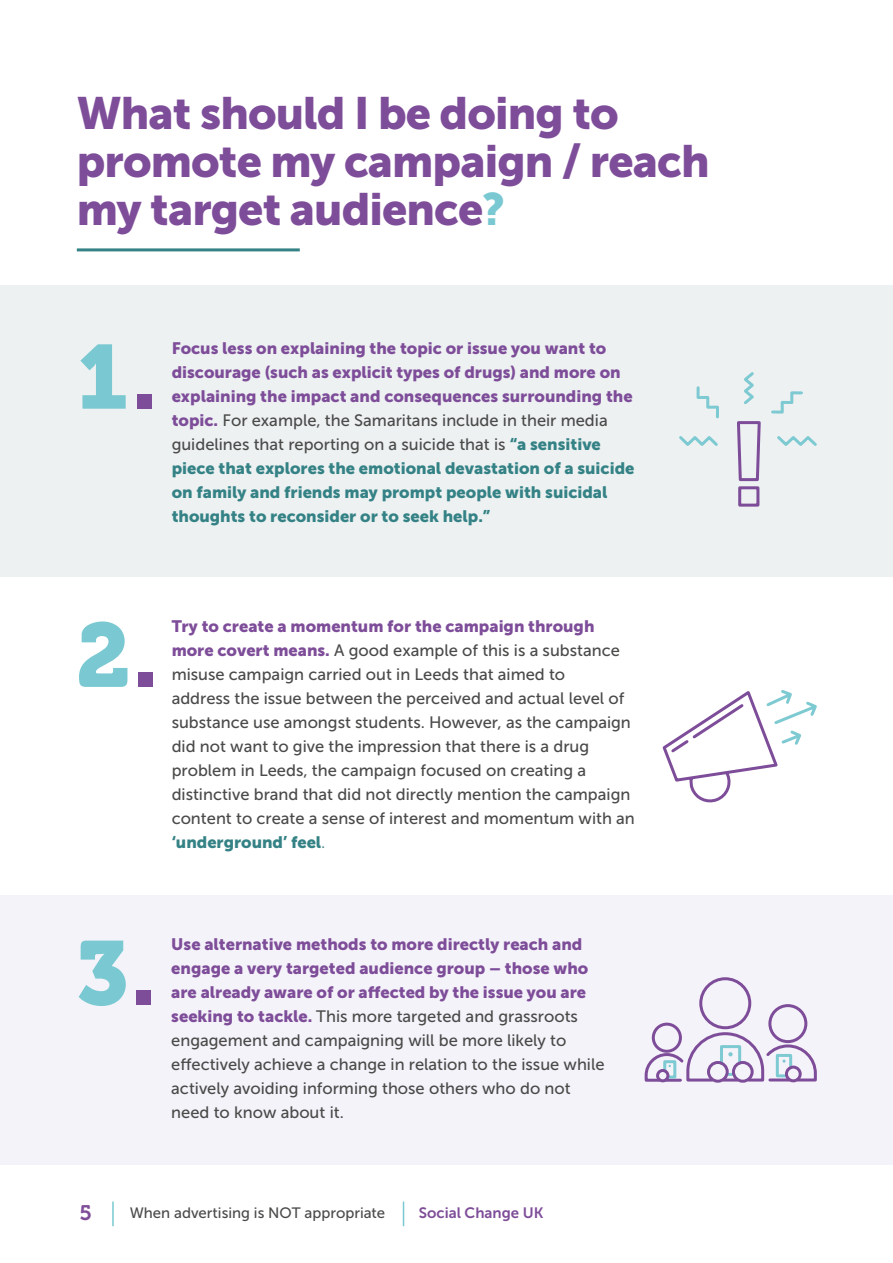
<style>
.page{position:relative;width:893px;height:1263px;background:#fff}
.page>*{position:absolute;margin:0;border:0;box-sizing:border-box;transform-origin:0 0}
.t1{font:90px "Museo 900";color:#7ac9d2}
.t2{font:45px/48px "Museo Sans 900";letter-spacing:-.02em;color:#7e4d99}
.t3{font:21px "Museo 700";color:#7e4d99}
.body{font:16.5px/24px "Museo Sans 500";color:#4a4a49}
.body-2{font:16.5px/24px "Museo Sans 900";color:#7e4d99}
.t4{font:15px "Museo Sans 500";color:#4a4a49}
.t5{font:15px "Museo Sans 700";color:#7e4d99}
.s1{color:#7ac9d2}
.s2{color:#7e4d99}
.s3{font-family:"Museo Sans 500";color:#4a4a49}
.s4{color:#348285}
.s5{font-family:"Museo Sans 900";color:#7e4d99}
.s6{font-family:"Museo Sans 900";color:#348285}
.s7{color:#5a9195}
</style>
<div class="page">
<svg style="left:403px;top:1201px;width:1px;height:25px"></svg>
<hr style="left:112px;top:1201px;width:2px;height:25px;background:#7ac9d2">
<div style="left:0;top:286px;width:893px;height:291px;background:#edf1f2"></div>
<div style="left:0;top:895px;width:893px;height:269px;background:#f5f3fa"></div>
<svg style="left:662px;top:690px;width:155px;height:113px"></svg>
<svg style="left:644px;top:977px;width:173px;height:106px"></svg>
<svg style="left:679px;top:372px;width:138px;height:135px"></svg>
<hr style="left:77px;top:248px;width:223px;height:3px;background:#348285">
<h1 class="t2" style="left:77px;top:89px;width:634px">What should I be doing to promote my campaign / reach my target audience<span class="s1">?</span></h1>
<h1 class="t1" style="left:77px;top:326px;width:83px">1<span class="s2">.</span></h1>
<p class="body-2" style="left:172px;top:336px;width:464px">Focus less on explaining the topic or issue you want to discourage (such as explicit types of drugs) and more on explaining the impact and consequences surrounding the topic. <span class="s3">For example, the Samaritans include in their media guidelines that reporting on a suicide that is</span> <span class="s4">“a sensitive piece that explores the emotional devastation of a suicide on family and friends may prompt people with suicidal thoughts to reconsider or to seek help.”</span></p>
<h1 class="t1" style="left:77px;top:604px;width:84px">2<span class="s2">.</span></h1>
<p class="body" style="left:172px;top:614px;width:465px"><span class="s5">Try to create a momentum for the campaign through more covert means.</span> A good example of this is a substance misuse campaign carried out in Leeds that aimed to<br>address the issue between the perceived and actual level of substance use amongst students. However, as the campaign did not want to give the impression that there is a drug problem in Leeds, the campaign focused on creating a distinctive brand that did not directly mention the campaign content to create a sense of interest and momentum with an <span class="s6">‘underground’ feel</span><span class="s7">.</span></p>
<h1 class="t1" style="left:76px;top:922px;width:83px">3<span class="s2">.</span></h1>
<p class="body" style="left:171px;top:932px;width:435px"><span class="s5">Use alternative methods to more directly reach and engage a very targeted audience group – those who are already aware of or affected by the issue you are seeking to tackle.</span> This more targeted and grassroots engagement and campaigning will be more likely to effectively achieve a change in relation to the issue while actively avoiding informing those others who do not need to know about it.</p>
<p class="t3" style="left:79px;top:1201px;width:14px">5</p>
<p class="t4" style="left:130px;top:1205px;width:257px">When advertising is NOT appropriate</p>
<p class="t5" style="left:419px;top:1205px;width:126px">Social Change UK</p>
</div>
